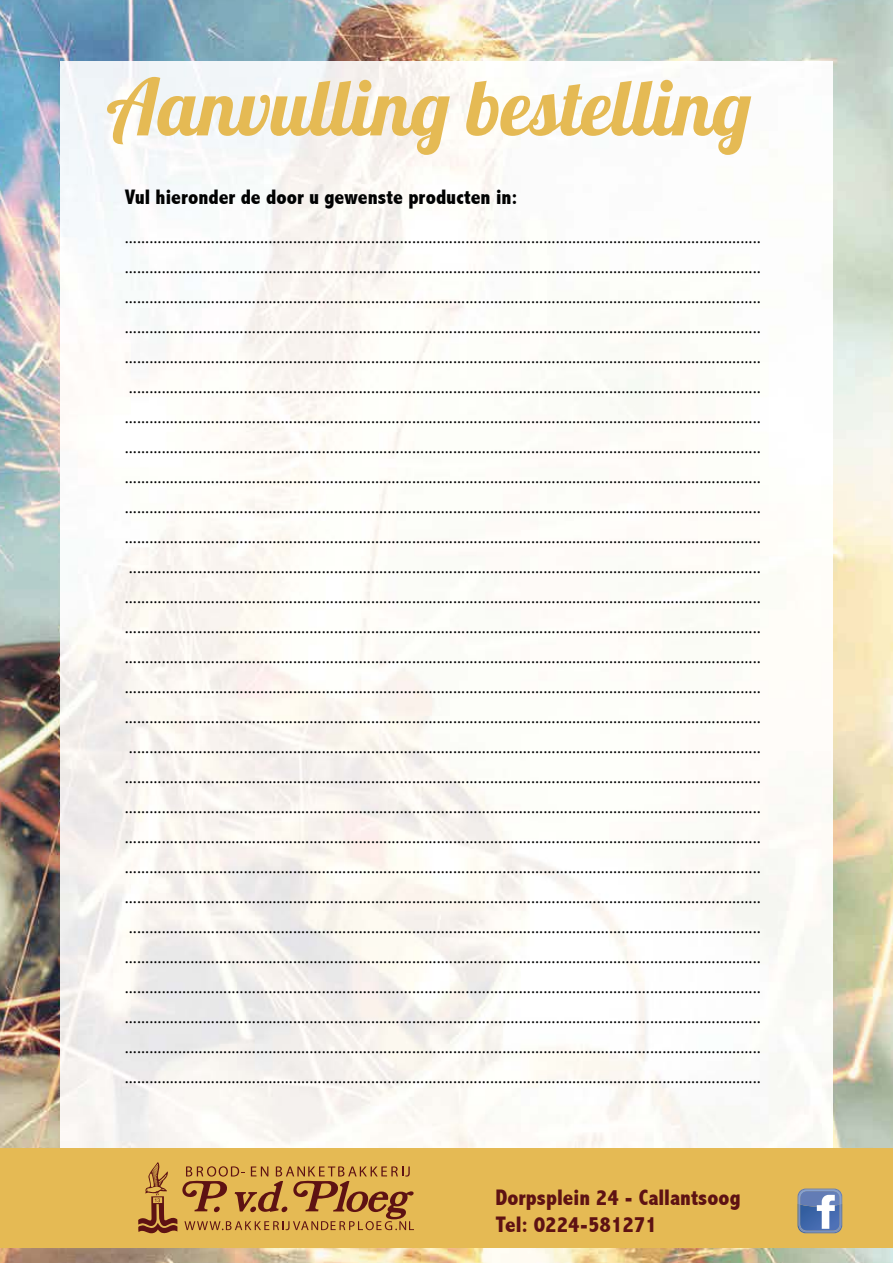
<style>
.page{position:relative;width:893px;height:1263px;background:#fff}
.page>*{position:absolute;margin:0;border:0;box-sizing:border-box;transform-origin:0 0}
.t1{font:800 condensed 22.5px/27px "Abadi";color:#5e1213}
.t2{font:800 condensed 21px "Abadi";color:#010202}
.t3{font:18px/30px "Minion Pro";color:#010202;text-align:justify}
</style>
<div class="page">
<img style="left:0;top:0;width:893px;height:1263px">
<img style="left:61px;top:62px;width:771px;height:1086px">
<div style="left:0;top:1148px;width:893px;height:99px;background:#e5ba54"></div>
<svg style="left:138px;top:1162px;width:276px;height:72px"></svg>
<svg style="left:798px;top:1188px;width:44px;height:45px;background:#7b91ba"></svg>
<svg style="left:107px;top:77px;width:644px;height:78px"></svg>
<p class="t2" style="left:125px;top:185px;width:394px">Vul hieronder de door u gewenste producten in:</p>
<p class="t3" style="left:125px;top:222px;width:638px">........................................................................................................................................................... ........................................................................................................................................................... ........................................................................................................................................................... ........................................................................................................................................................... ........................................................................................................................................................... .......................................................................................................................................................... ........................................................................................................................................................... ........................................................................................................................................................... ........................................................................................................................................................... ........................................................................................................................................................... ........................................................................................................................................................... .......................................................................................................................................................... ........................................................................................................................................................... ........................................................................................................................................................... ........................................................................................................................................................... ........................................................................................................................................................... ........................................................................................................................................................... .......................................................................................................................................................... ........................................................................................................................................................... ........................................................................................................................................................... ........................................................................................................................................................... ........................................................................................................................................................... ........................................................................................................................................................... .......................................................................................................................................................... ........................................................................................................................................................... ........................................................................................................................................................... ........................................................................................................................................................... ........................................................................................................................................................... ...........................................................................................................................................................</p>
<p class="t1" style="left:495px;top:1184px;width:247px">Dorpsplein 24 - Callantsoog<br>Tel: 0224-581271</p>
</div>
